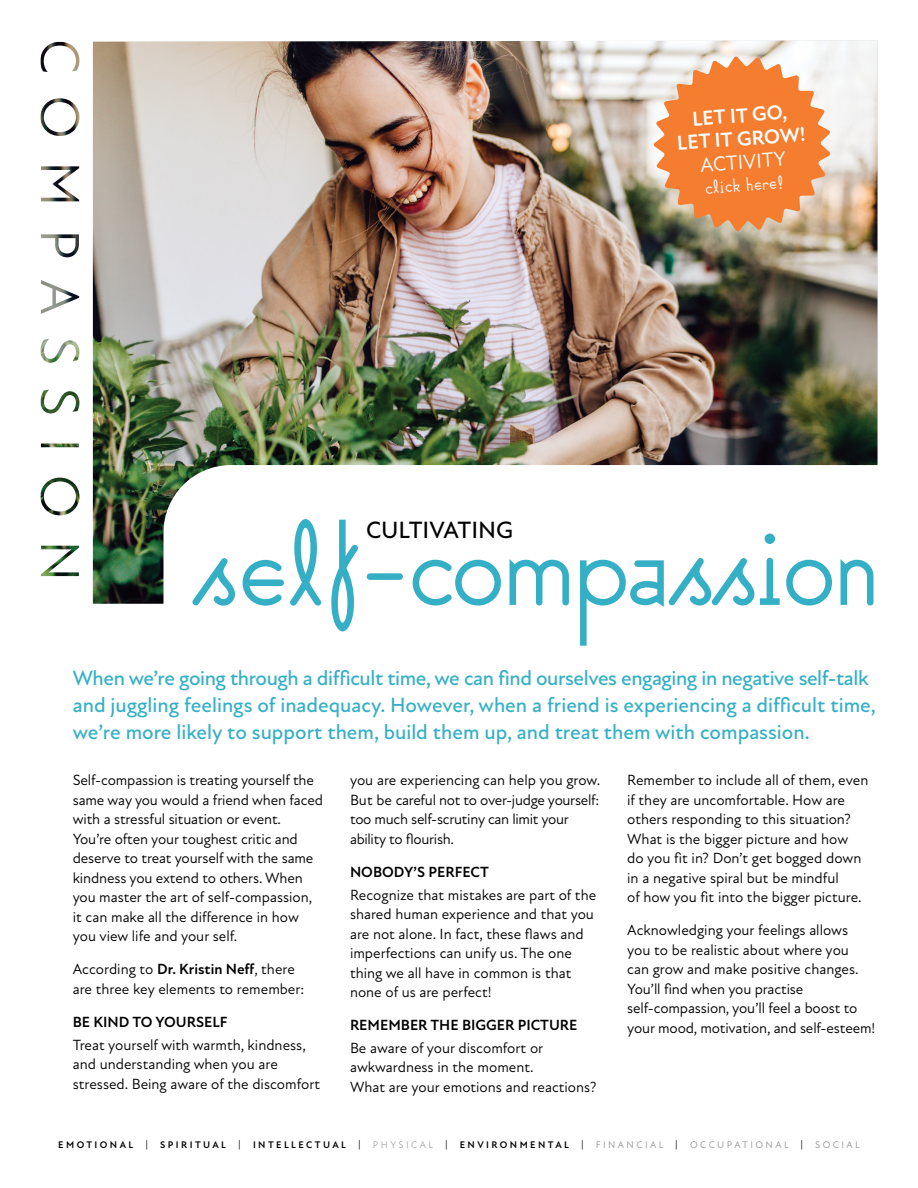
<style>
.page{position:relative;width:918px;height:1188px;background:#fff}
.page>*{position:absolute;margin:0;border:0;box-sizing:border-box;transform-origin:0 0}
.t1{font:300 130.95px "Suburban OT";letter-spacing:-.05em;color:#35afc5}
.t2{font:500 24px "Atten New";color:#000}
.t3{font:500 21px/27px "Atten New";color:#35afc5}
.t4{font:700 20.7px/23.2px "Atten New";color:#fff;text-align:center}
.t5{font:300 20.7px "Suburban";color:#fff}
.t6{font:20.7px "Atten New";color:#fff}
.t7{font:15px/19.5px "Atten New";color:#000}
.t8{font:15px/19.5px "Atten New";letter-spacing:-.02em;color:#000}
.t9{font:700 15px "Atten New";color:#000}
.t10{font:700 9.75px "Atten New";letter-spacing:.25em;color:#000}
.s1{font-weight:700}
.s2{font-weight:400}
.s3{font-weight:400;color:#a7a9ac}
.s4{font-weight:400;color:#939598}
</style>
<div class="page">
<img style="left:93px;top:40px;width:785px;height:564px">
<img style="left:612px;top:40px;width:260px;height:233px">
<svg style="left:653px;top:56px;width:178px;height:176px;background:#eb975e"></svg>
<svg style="left:40px;top:41px;width:53px;height:563px"></svg>
<svg style="left:164px;top:465px;width:714px;height:139px"></svg>
<h3 class="t4" style="left:675px;top:109px;width:130px;rotate:-4deg">LET IT GO,<br>LET IT GROW!</h3>
<h3 class="t6" style="left:699px;top:152px;width:88px;rotate:-4deg">ACTIVITY</h3>
<h3 class="t5" style="left:704px;top:176px;width:80px;rotate:-4deg">click here!</h3>
<h1 class="t1" style="left:190px;top:500px;width:693px">self-compassion</h1>
<p class="t3" style="left:73px;top:665px;width:805px">When we’re going through a difficult time, we can find ourselves engaging in negative self-talk and juggling feelings of inadequacy. However, when a friend is experiencing a difficult time, we’re more likely to support them, build them up, and treat them with compassion.</p>
<p class="t7" style="left:73px;top:771px;width:252px">Self-compassion is treating yourself the same way you would a friend when faced with a stressful situation or event.<br>You’re often your toughest critic and deserve to treat yourself with the same kindness you extend to others. When you master the art of self-compassion, it can make all the difference in how you view life and your self.</p>
<p class="t7" style="left:73px;top:960px;width:233px">According to <span class="s1">Dr. Kristin Neff</span>, there are three key elements to remember:</p>
<p class="t9" style="left:73px;top:1013px;width:156px">BE KIND TO YOURSELF</p>
<p class="t7" style="left:73px;top:1035px;width:249px">Treat yourself with warmth, kindness, and understanding when you are stressed. Being aware of the discomfort</p>
<h2 class="t2" style="left:366px;top:515px;width:149px">CULTIVATING</h2>
<p class="t7" style="left:627px;top:771px;width:243px">Remember to include all of them, even if they are uncomfortable. How are others responding to this situation?<br>What is the bigger picture and how do you fit in? Don’t get bogged down in a negative spiral but be mindful<br>of how you fit into the bigger picture.</p>
<p class="t7" style="left:627px;top:921px;width:250px">Acknowledging your feelings allows<br>you to be realistic about where you<br>can grow and make positive changes.<br>You’ll find when you practise self-compassion, you’ll feel a boost to your mood, motivation, and self-esteem!</p>
<p class="t8" style="left:350px;top:771px;width:252px">you are experiencing can help you grow.<br>But be careful not to over-judge yourself: too much self-scrutiny can limit your ability to flourish.</p>
<p class="t9" style="left:350px;top:863px;width:140px">NOBODY’S PERFECT</p>
<p class="t7" style="left:350px;top:885px;width:248px">Recognize that mistakes are part of the shared human experience and that you are not alone. In fact, these flaws and imperfections can unify us. The one thing we all have in common is that none of us are perfect!</p>
<p class="t9" style="left:350px;top:1016px;width:229px">REMEMBER THE BIGGER PICTURE</p>
<p class="t7" style="left:350px;top:1038px;width:248px">Be aware of your discomfort or awkwardness in the moment.<br>What are your emotions and reactions?</p>
<p class="t10" style="left:58px;top:1139px;width:803px">EMOTIONAL <span class="s2">|</span> SPIRITUAL <span class="s2">|</span> INTELLECTUAL <span class="s2">|</span> <span class="s3">PHYSICAL</span> <span class="s2">|</span> ENVIRONMENTAL <span class="s2">|</span> <span class="s4">FINANCIAL</span> <span class="s2">|</span> <span class="s4">OCCUPATIONAL</span> <span class="s2">|</span> <span class="s4">SOCIAL</span></p>
</div>
